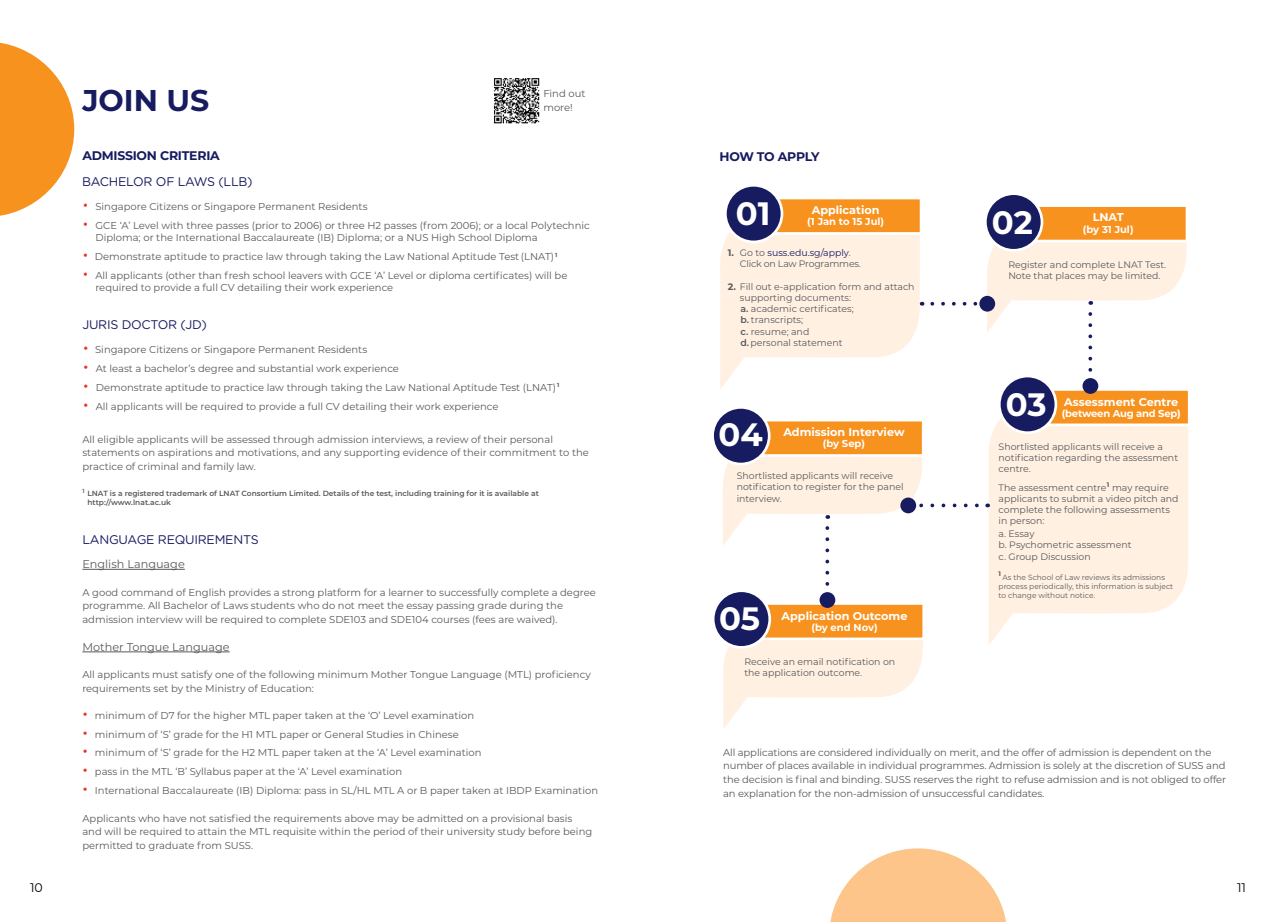
<style>
.page{position:relative;width:1276px;height:922px;background:#fff}
.page>*{position:absolute;margin:0;border:0;box-sizing:border-box;transform-origin:0 0}
.t1{font:700 32.38px "Montserrat";letter-spacing:-.005em;color:#fff}
.t2{font:700 30px "Montserrat";color:#171b60}
.t3{font:12.5px "Gotham Rounded";letter-spacing:-.02em;color:#171b60}
.t4{font:700 12.5px "Montserrat";letter-spacing:-.02em;color:#171b60}
.t5{font:12.5px "Montserrat";color:#000}
.t6{font:700 11.25px "Montserrat";color:#fff}
.t7{font:11.25px "Montserrat";color:#58595b}
.t8{font:10px/13.8px "Montserrat";color:#58595b}
.t9{font:700 10px "Montserrat";letter-spacing:-.015em;color:#fff}
.t10{font:9.38px/11.2px "Montserrat";color:#58595b}
.t11{font:9.38px/11.2px "Montserrat";letter-spacing:-.02em;color:#58595b}
.t12{font:600 7.5px/8.8px "Montserrat";color:#58595b}
.t13{font:7.5px/9px "Montserrat";color:#58595b}
.t14{font:700 6.5px "Montserrat";color:#58595b}
.s1{font-weight:500;font-size:17.5px;color:#ee3124}
.s2{font-weight:700}
.s3{color:#171b60}
.s4{font-weight:600}
</style>
<div class="page">
<div style="left:769px;top:197px;width:153px;height:38px;background:#f7921e;border:3px solid #fff"></div>
<div style="left:725px;top:185px;width:57px;height:57px;background:#171b60;border-radius:50%"></div>
<div style="left:724px;top:184px;width:59px;height:59px;border:3px solid #fff;border-radius:50%"></div>
<div style="left:1029px;top:204px;width:159px;height:38px;background:#f7921e;border:3px solid #fff"></div>
<div style="left:985px;top:194px;width:57px;height:56px;background:#171b60;border-radius:50%"></div>
<div style="left:984px;top:192px;width:59px;height:59px;border:3px solid #fff;border-radius:50%"></div>
<svg style="left:723px;top:640px;width:200px;height:89px"></svg>
<div style="left:757px;top:602px;width:168px;height:38px;background:#f7921e;border:3px solid #fff"></div>
<div style="left:713px;top:590px;width:57px;height:57px;background:#171b60;border-radius:50%"></div>
<div style="left:712px;top:589px;width:59px;height:59px;border:3px solid #fff;border-radius:50%"></div>
<div style="left:757px;top:418px;width:167px;height:39px;background:#f7921e;border:3px solid #fff"></div>
<div style="left:712px;top:407px;width:57px;height:57px;background:#171b60;border-radius:50%"></div>
<div style="left:711px;top:406px;width:59px;height:59px;border:3px solid #fff;border-radius:50%"></div>
<svg style="left:985px;top:418px;width:203px;height:227px;fill:#fff0e2"></svg>
<div style="left:1043px;top:388px;width:147px;height:38px;background:#f7921e;border:3px solid #fff"></div>
<div style="left:999px;top:376px;width:57px;height:56px;background:#171b60;border-radius:50%"></div>
<div style="left:998px;top:374px;width:59px;height:60px;border:3px solid #fff;border-radius:50%"></div>
<svg style="left:720px;top:213px;width:202px;height:176px"></svg>
<svg style="left:932px;top:223px;width:256px;height:170px"></svg>
<div style="left:979px;top:296px;width:16px;height:15px;background:#171b60;border-radius:50%"></div>
<div style="left:1082px;top:378px;width:16px;height:16px;background:#171b60;border-radius:50%"></div>
<svg style="left:830px;top:848px;width:176px;height:73px"></svg>
<hr style="left:82px;top:569px;width:103px;height:1px;background:#58595b">
<hr style="left:82px;top:651px;width:148px;height:1px;background:#58595b">
<svg style="left:0;top:42px;width:74px;height:174px"></svg>
<img style="left:494px;top:78px;width:46px;height:46px">
<svg style="left:716px;top:437px;width:263px;height:170px"></svg>
<div style="left:819px;top:592px;width:16px;height:15px;background:#171b60;border-radius:50%"></div>
<h2 class="t2" style="left:82px;top:79px;width:128px">JOIN US</h2>
<p class="t4" style="left:82px;top:147px;width:139px">ADMISSION CRITERIA</p>
<p class="t8" style="left:543px;top:86px;width:44px">Find out more!</p>
<p class="t3" style="left:82px;top:173px;width:172px">BACHELOR OF LAWS (LLB)</p>
<p class="t8" style="left:83px;top:199px;width:286px"><span class="s1">•</span> Singapore Citizens or Singapore Permanent Residents</p>
<p class="t8" style="left:95px;top:218px;width:496px;line-height:12.5px;text-indent:-12px"><span class="s1">•</span> GCE ‘A’ Level with three passes (prior to 2006) or three H2 passes (from 2006); or a local Polytechnic<br>Diploma; or the International Baccalaureate (IB) Diploma; or a NUS High School Diploma</p>
<p class="t8" style="left:83px;top:249px;width:476px"><span class="s1">•</span> Demonstrate aptitude to practice law through taking the Law National Aptitude Test (LNAT) <sup>1</sup></p>
<p class="t8" style="left:95px;top:268px;width:473px;line-height:12.5px;text-indent:-12px"><span class="s1">•</span> All applicants (other than fresh school leavers with GCE ‘A’ Level or diploma certificates) will be required to provide a full CV detailing their work experience</p>
<p class="t3" style="left:82px;top:316px;width:126px">JURIS DOCTOR (JD)</p>
<p class="t8" style="left:83px;top:342px;width:285px"><span class="s1">•</span> Singapore Citizens or Singapore Permanent Residents</p>
<p class="t8" style="left:83px;top:361px;width:317px"><span class="s1">•</span> At least a bachelor’s degree and substantial work experience</p>
<p class="t8" style="left:83px;top:380px;width:477px"><span class="s1">•</span> Demonstrate aptitude to practice law through taking the Law National Aptitude Test (LNAT) <sup>1</sup></p>
<p class="t8" style="left:83px;top:398px;width:417px"><span class="s1">•</span> All applicants will be required to provide a full CV detailing their work experience</p>
<p class="t8" style="left:82px;top:432px;width:508px">All eligible applicants will be assessed through admission interviews, a review of their personal statements on aspirations and motivations, and any supporting evidence of their commitment to the practice of criminal and family law.</p>
<p class="t12" style="left:87px;top:489px;width:453px;text-indent:-5px"><sup>1</sup> LNAT is a registered trademark of LNAT Consortium Limited. Details of the test, including training for it is available at http://www.lnat.ac.uk</p>
<p class="t3" style="left:82px;top:531px;width:178px">LANGUAGE REQUIREMENTS</p>
<p class="t7" style="left:82px;top:556px;width:104px">English Language</p>
<p class="t8" style="left:82px;top:584px;width:515px">A good command of English provides a strong platform for a learner to successfully complete a degree programme. All Bachelor of Laws students who do not meet the essay passing grade during the admission interview will be required to complete SDE103 and SDE104 courses (fees are waived).</p>
<p class="t7" style="left:82px;top:639px;width:149px">Mother Tongue Language</p>
<p class="t8" style="left:82px;top:667px;width:510px">All applicants must satisfy one of the following minimum Mother Tongue Language (MTL) proficiency requirements set by the Ministry of Education:</p>
<p class="t8" style="left:82px;top:708px;width:393px"><span class="s1">•</span> minimum of D7 for the higher MTL paper taken at the ‘O’ Level examination</p>
<p class="t8" style="left:82px;top:726px;width:378px"><span class="s1">•</span> minimum of ‘S’ grade for the H1 MTL paper or General Studies in Chinese</p>
<p class="t8" style="left:82px;top:745px;width:401px"><span class="s1">•</span> minimum of ‘S’ grade for the H2 MTL paper taken at the ‘A’ Level examination</p>
<p class="t8" style="left:82px;top:764px;width:321px"><span class="s1">•</span> pass in the MTL ‘B’ Syllabus paper at the ‘A’ Level examination</p>
<p class="t8" style="left:82px;top:783px;width:517px"><span class="s1">•</span> International Baccalaureate (IB) Diploma: pass in SL/HL MTL A or B paper taken at IBDP Examination</p>
<p class="t8" style="left:82px;top:810px;width:511px">Applicants who have not satisfied the requirements above may be admitted on a provisional basis and will be required to attain the MTL requisite within the period of their university study before being permitted to graduate from SUSS.</p>
<p class="t4" style="left:719px;top:147px;width:102px">HOW TO APPLY</p>
<h1 class="t1" style="left:736px;top:190px;width:36px">01</h1>
<p class="t6" style="left:811px;top:202px;width:69px">Application</p>
<p class="t9" style="left:807px;top:214px;width:78px">(1 Jan to 15 Jul)</p>
<h1 class="t1" style="left:992px;top:198px;width:42px">02</h1>
<p class="t6" style="left:1092px;top:209px;width:33px">LNAT</p>
<p class="t9" style="left:1083px;top:222px;width:52px">(by 31 Jul)</p>
<p class="t10" style="left:1008px;top:259px;width:159px">Register and complete LNAT Test.<br>Note that places may be limited.</p>
<p class="t11" style="left:740px;top:246px;width:122px;text-indent:-12px"><span class="s2">1.</span> Go to <span class="s3">suss.edu.sg/apply</span>.<br>Click on Law Programmes.</p>
<p class="t10" style="left:740px;top:280px;width:176px;text-indent:-12px"><span class="s2">2.</span> Fill out e-application form and attach supporting documents:<br><span class="s4">a.</span> academic certificates;<br><span class="s4">b.</span> transcripts;<br><span class="s4">c.</span> resume; and<br><span class="s4">d.</span>personal statement</p>
<h1 class="t1" style="left:718px;top:411px;width:46px">04</h1>
<p class="t6" style="left:783px;top:423px;width:123px">Admission Interview</p>
<p class="t9" style="left:823px;top:436px;width:44px">(by Sep)</p>
<p class="t10" style="left:736px;top:469px;width:168px">Shortlisted applicants will receive notification to register for the panel interview.</p>
<h1 class="t1" style="left:719px;top:594px;width:43px">05</h1>
<p class="t6" style="left:781px;top:607px;width:127px">Application Outcome</p>
<p class="t9" style="left:811px;top:620px;width:68px">(by end Nov)</p>
<p class="t10" style="left:744px;top:655px;width:152px">Receive an email notification on the application outcome.</p>
<h1 class="t1" style="left:1006px;top:381px;width:42px">03</h1>
<p class="t6" style="left:1064px;top:393px;width:116px">Assessment Centre</p>
<p class="t9" style="left:1062px;top:406px;width:120px">(between Aug and Sep)</p>
<p class="t10" style="left:998px;top:440px;width:181px">Shortlisted applicants will receive a notification regarding the assessment centre.</p>
<p class="t10" style="left:998px;top:481px;width:181px">The assessment centre<sup>1</sup> may require applicants to submit a video pitch and complete the following assessments in person:</p>
<p class="t10" style="left:998px;top:527px;width:134px">a. Essay<br>b. Psychometric assessment c. Group Discussion</p>
<p class="t14" style="left:998px;top:569px;width:4px">1</p>
<p class="t13" style="left:998px;top:572px;width:176px;text-indent:4px">As the School of Law reviews its admissions process periodically, this information is subject to change without notice.</p>
<p class="t8" style="left:723px;top:744px;width:505px">All applications are considered individually on merit, and the offer of admission is dependent on the number of places available in individual programmes. Admission is solely at the discretion of SUSS and the decision is final and binding. SUSS reserves the right to refuse admission and is not obliged to offer an explanation for the non-admission of unsuccessful candidates.</p>
<p class="t5" style="left:30px;top:879px;width:14px">10</p>
<p class="t5" style="left:1237px;top:879px;width:11px">11</p>
</div>
